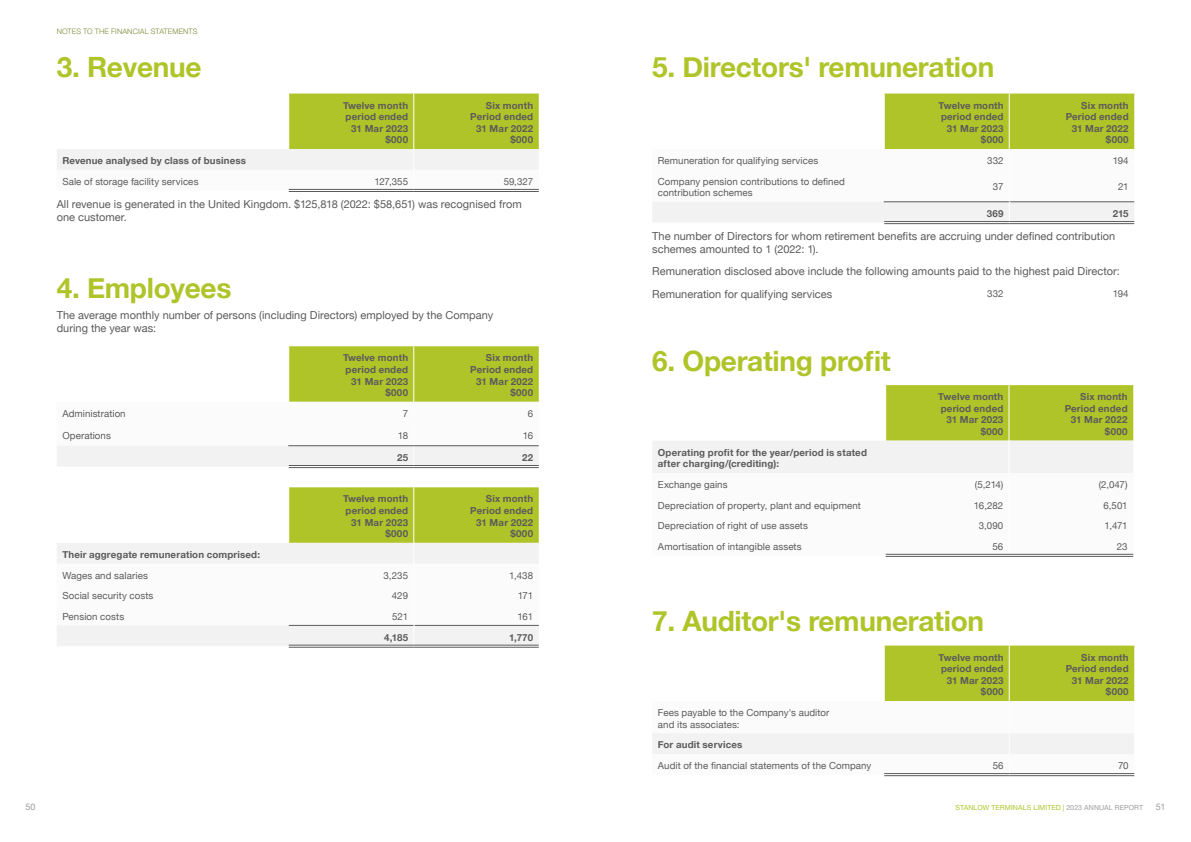
<style>
.page{position:relative;width:1191px;height:842px;background:#fff}
.page>*{position:absolute;margin:0;border:0;box-sizing:border-box;transform-origin:0 0}
.t1{font:700 28px "Helvetica Neue";letter-spacing:-.01em;color:#afc428}
.t2{font:11px/13px "Helvetica Neue";color:#5b5b5c}
.t3{font:700 9.7px/11.6px "Helvetica Neue";letter-spacing:.015em;color:#5b5b5c;text-align:right}
.t4{font:9.7px/11.6px "Helvetica Neue";letter-spacing:.01em;color:#5b5b5c}
.t5{font:9px "Helvetica Neue";color:#9d9d9c}
.t6{font:300 7.5px "Helvetica Neue";letter-spacing:.015em;color:#778b34}
.t7{font:7px "Helvetica Neue";letter-spacing:.015em;color:#afc428}
.s1{color:#9d9d9c}
</style>
<div class="page">
<svg style="left:652px;top:646px;width:482px;height:129px"></svg>
<hr style="left:884px;top:773px;width:125px;height:1px;background:#5b5b5c">
<hr style="left:884px;top:775px;width:125px;height:1px;background:#5b5b5c">
<hr style="left:1009px;top:773px;width:125px;height:1px;background:#5b5b5c">
<hr style="left:1009px;top:775px;width:125px;height:1px;background:#5b5b5c">
<hr style="left:884px;top:646px;width:1px;height:55px;background:#fff">
<hr style="left:1009px;top:646px;width:1px;height:55px;background:#fff">
<svg style="left:652px;top:385px;width:481px;height:169px"></svg>
<hr style="left:885px;top:554px;width:124px;height:1px;background:#5b5b5c">
<hr style="left:885px;top:556px;width:124px;height:1px;background:#5b5b5c">
<hr style="left:1009px;top:554px;width:124px;height:1px;background:#5b5b5c">
<hr style="left:1009px;top:556px;width:124px;height:1px;background:#5b5b5c">
<hr style="left:885px;top:385px;width:1px;height:56px;background:#fff">
<hr style="left:1008px;top:385px;width:1px;height:56px;background:#fff">
<svg style="left:57px;top:94px;width:482px;height:96px"></svg>
<hr style="left:289px;top:189px;width:125px;height:1px;background:#5b5b5c">
<hr style="left:289px;top:191px;width:125px;height:1px;background:#5b5b5c">
<hr style="left:414px;top:189px;width:125px;height:1px;background:#5b5b5c">
<hr style="left:414px;top:191px;width:125px;height:1px;background:#5b5b5c">
<hr style="left:288px;top:94px;width:1px;height:55px;background:#fff">
<hr style="left:413px;top:94px;width:1px;height:55px;background:#fff">
<div style="left:289px;top:346px;width:250px;height:56px;background:#afc428"></div>
<svg style="left:57px;top:446px;width:482px;height:200px"></svg>
<hr style="left:289px;top:465px;width:125px;height:3px;background:#fff">
<hr style="left:414px;top:465px;width:125px;height:3px;background:#fff">
<svg style="left:413px;top:446px;width:2px;height:19px"></svg>
<hr style="left:288px;top:445px;width:126px;height:1px;background:#5b5b5c">
<hr style="left:414px;top:445px;width:125px;height:1px;background:#5b5b5c">
<hr style="left:57px;top:422px;width:232px;height:1px;background:#fbfbfb">
<hr style="left:289px;top:422px;width:125px;height:1px;background:#fbfbfb">
<hr style="left:414px;top:422px;width:125px;height:1px;background:#fbfbfb">
<svg style="left:57px;top:543px;width:482px;height:102px"></svg>
<hr style="left:289px;top:465px;width:125px;height:1px;background:#5b5b5c">
<hr style="left:289px;top:467px;width:125px;height:1px;background:#5b5b5c">
<hr style="left:414px;top:465px;width:125px;height:1px;background:#5b5b5c">
<hr style="left:414px;top:467px;width:125px;height:1px;background:#5b5b5c">
<hr style="left:289px;top:645px;width:125px;height:1px;background:#5b5b5c">
<hr style="left:289px;top:647px;width:125px;height:1px;background:#5b5b5c">
<hr style="left:414px;top:645px;width:125px;height:1px;background:#5b5b5c">
<hr style="left:414px;top:647px;width:125px;height:1px;background:#5b5b5c">
<hr style="left:413px;top:346px;width:1px;height:56px;background:#fff">
<hr style="left:288px;top:487px;width:1px;height:56px;background:#fff">
<hr style="left:413px;top:487px;width:1px;height:56px;background:#fff">
<svg style="left:652px;top:94px;width:482px;height:129px"></svg>
<hr style="left:884px;top:221px;width:125px;height:1px;background:#5b5b5c">
<hr style="left:884px;top:223px;width:125px;height:1px;background:#5b5b5c">
<hr style="left:1009px;top:221px;width:125px;height:1px;background:#5b5b5c">
<hr style="left:1009px;top:223px;width:125px;height:1px;background:#5b5b5c">
<hr style="left:884px;top:94px;width:1px;height:55px;background:#fff">
<hr style="left:1009px;top:94px;width:1px;height:55px;background:#fff">
<p class="t6" style="left:57px;top:25px;width:142px">NOTES TO THE FINANCIAL STATEMENTS</p>
<h1 class="t1" style="left:57px;top:45px;width:146px">3. Revenue</h1>
<p class="t3" style="left:343px;top:100px;width:67px">Twelve month period ended<br>31 Mar 2023 $000</p>
<p class="t3" style="left:470px;top:100px;width:64px">Six month<br>Period ended<br>31 Mar 2022 $000</p>
<p class="t3" style="left:62px;top:155px;width:185px">Revenue analysed by class of business</p>
<p class="t4" style="left:62px;top:176px;width:138px">Sale of storage facility services</p>
<p class="t4" style="left:374px;top:176px;width:35px">127,355</p>
<p class="t4" style="left:503px;top:176px;width:31px">59,327</p>
<p class="t2" style="left:57px;top:198px;width:466px">All revenue is generated in the United Kingdom. $125,818 (2022: $58,651) was recognised from one customer.</p>
<h1 class="t1" style="left:57px;top:266px;width:176px">4. Employees</h1>
<p class="t2" style="left:57px;top:309px;width:438px">The average monthly number of persons (including Directors) employed by the Company during the year was:</p>
<p class="t3" style="left:343px;top:352px;width:67px">Twelve month period ended<br>31 Mar 2023 $000</p>
<p class="t3" style="left:470px;top:352px;width:64px">Six month<br>Period ended<br>31 Mar 2022 $000</p>
<p class="t4" style="left:62px;top:408px;width:65px">Administration</p>
<p class="t4" style="left:403px;top:408px;width:7px">7</p>
<p class="t4" style="left:528px;top:408px;width:7px">6</p>
<p class="t4" style="left:62px;top:430px;width:50px">Operations</p>
<p class="t4" style="left:398px;top:430px;width:12px">18</p>
<p class="t4" style="left:523px;top:430px;width:12px">16</p>
<p class="t3" style="left:397px;top:452px;width:13px">25</p>
<p class="t3" style="left:522px;top:452px;width:13px">22</p>
<p class="t3" style="left:343px;top:493px;width:67px">Twelve month period ended<br>31 Mar 2023 $000</p>
<p class="t3" style="left:470px;top:493px;width:64px">Six month<br>Period ended<br>31 Mar 2022 $000</p>
<p class="t3" style="left:62px;top:549px;width:199px">Their aggregate remuneration comprised:</p>
<p class="t4" style="left:62px;top:570px;width:87px">Wages and salaries</p>
<p class="t4" style="left:383px;top:570px;width:26px">3,235</p>
<p class="t4" style="left:509px;top:570px;width:25px">1,438</p>
<p class="t4" style="left:62px;top:590px;width:93px">Social security costs</p>
<p class="t4" style="left:392px;top:590px;width:18px">429</p>
<p class="t4" style="left:518px;top:590px;width:17px">171</p>
<p class="t4" style="left:62px;top:611px;width:63px">Pension costs</p>
<p class="t4" style="left:392px;top:611px;width:17px">521</p>
<p class="t4" style="left:517px;top:611px;width:17px">161</p>
<p class="t3" style="left:384px;top:631px;width:25px">4,185</p>
<p class="t3" style="left:509px;top:631px;width:25px">1,770</p>
<h1 class="t1" style="left:652px;top:45px;width:343px">5. Directors' remuneration</h1>
<p class="t3" style="left:938px;top:100px;width:67px">Twelve month period ended<br>31 Mar 2023 $000</p>
<p class="t3" style="left:1065px;top:100px;width:64px">Six month<br>Period ended<br>31 Mar 2022 $000</p>
<p class="t4" style="left:658px;top:155px;width:162px">Remuneration for qualifying services</p>
<p class="t4" style="left:987px;top:155px;width:18px">332</p>
<p class="t4" style="left:1112px;top:155px;width:17px">194</p>
<p class="t4" style="left:658px;top:176px;width:188px">Company pension contributions to defined contribution schemes</p>
<p class="t4" style="left:993px;top:182px;width:12px">37</p>
<p class="t4" style="left:1118px;top:182px;width:12px">21</p>
<p class="t3" style="left:987px;top:208px;width:18px">369</p>
<p class="t3" style="left:1112px;top:208px;width:17px">215</p>
<p class="t2" style="left:652px;top:231px;width:464px">The number of Directors for whom retirement benefits are accruing under defined contribution schemes amounted to 1 (2022: 1).</p>
<p class="t2" style="left:652px;top:260px;width:469px;line-height:22.9px">Remuneration disclosed above include the following amounts paid to the highest paid Director:<br>Remuneration for qualifying services</p>
<p class="t4" style="left:987px;top:288px;width:18px">332</p>
<p class="t4" style="left:1112px;top:288px;width:17px">194</p>
<h1 class="t1" style="left:652px;top:339px;width:240px">6. Operating profit</h1>
<p class="t3" style="left:938px;top:391px;width:67px">Twelve month period ended<br>31 Mar 2023 $000</p>
<p class="t3" style="left:1064px;top:391px;width:64px">Six month<br>Period ended<br>31 Mar 2022 $000</p>
<p class="t3" style="left:658px;top:447px;width:210px;text-align:left">Operating profit for the year/period is stated after charging/(crediting):</p>
<p class="t4" style="left:658px;top:479px;width:71px">Exchange gains</p>
<p class="t4" style="left:975px;top:479px;width:30px">(5,214)</p>
<p class="t4" style="left:1098px;top:479px;width:30px">(2,047)</p>
<p class="t4" style="left:658px;top:500px;width:204px">Depreciation of property, plant and equipment</p>
<p class="t4" style="left:974px;top:500px;width:31px">16,282</p>
<p class="t4" style="left:1103px;top:500px;width:26px">6,501</p>
<p class="t4" style="left:658px;top:520px;width:152px">Depreciation of right of use assets</p>
<p class="t4" style="left:978px;top:520px;width:26px">3,090</p>
<p class="t4" style="left:1104px;top:520px;width:24px">1,471</p>
<p class="t4" style="left:658px;top:541px;width:145px">Amortisation of intangible assets</p>
<p class="t4" style="left:992px;top:541px;width:12px">56</p>
<p class="t4" style="left:1116px;top:541px;width:12px">23</p>
<h1 class="t1" style="left:652px;top:599px;width:333px">7. Auditor's remuneration</h1>
<p class="t3" style="left:938px;top:652px;width:67px">Twelve month period ended<br>31 Mar 2023 $000</p>
<p class="t3" style="left:1065px;top:652px;width:64px">Six month<br>Period ended<br>31 Mar 2022 $000</p>
<p class="t4" style="left:658px;top:707px;width:173px">Fees payable to the Company's auditor and its associates:</p>
<p class="t3" style="left:658px;top:739px;width:86px">For audit services</p>
<p class="t4" style="left:658px;top:760px;width:215px">Audit of the financial statements of the Company</p>
<p class="t4" style="left:992px;top:760px;width:12px">56</p>
<p class="t4" style="left:1118px;top:760px;width:12px">70</p>
<p class="t5" style="left:26px;top:801px;width:12px">50</p>
<p class="t7" style="left:955px;top:803px;width:189px">STANLOW TERMINALS LIMITED | <span class="s1">2023 ANNUAL REPORT</span></p>
<p class="t5" style="left:1155px;top:801px;width:11px">51</p>
</div>
